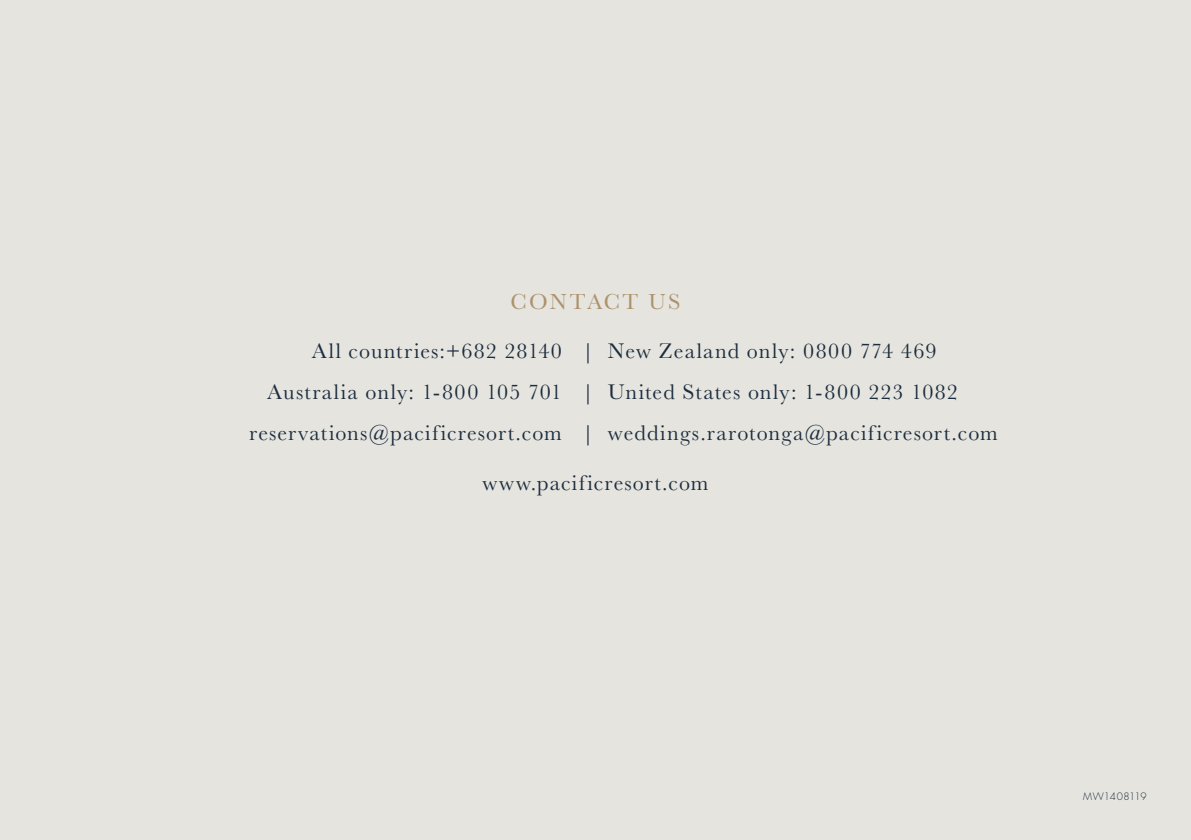
<style>
.page{position:relative;width:1191px;height:840px;background:#fff}
.page>*{position:absolute;margin:0;border:0;box-sizing:border-box;transform-origin:0 0}
.t1{font:22.6px "Baskerville";letter-spacing:.095em;color:#ad926b}
.t2{font:22px/41px "Baskerville";letter-spacing:.055em;color:#1c2d40;text-align:right}
.t3{font:300 10px "Futura Std";letter-spacing:-.005em;color:#1c2d40}
</style>
<div class="page">
<div style="left:0;top:0;width:1191px;height:839px;background:#e5e4de"></div>
<p class="t1" style="left:510px;top:287px;width:171px">CONTACT US</p>
<p class="t2" style="left:249px;top:330px;width:314px">All countries:+682 28140<br>Australia only: 1-800 105 701 reservations@pacificresort.com</p>
<p class="t2" style="left:582px;top:330px;width:417px;text-align:left">| New Zealand only: 0800 774 469<br>| United States only: 1-800 223 1082<br>| weddings.rarotonga@pacificresort.com</p>
<p class="t2" style="left:482px;top:462px;width:228px">www.pacificresort.com</p>
<p class="t3" style="left:1083px;top:789px;width:65px">MW1408119</p>
</div>
